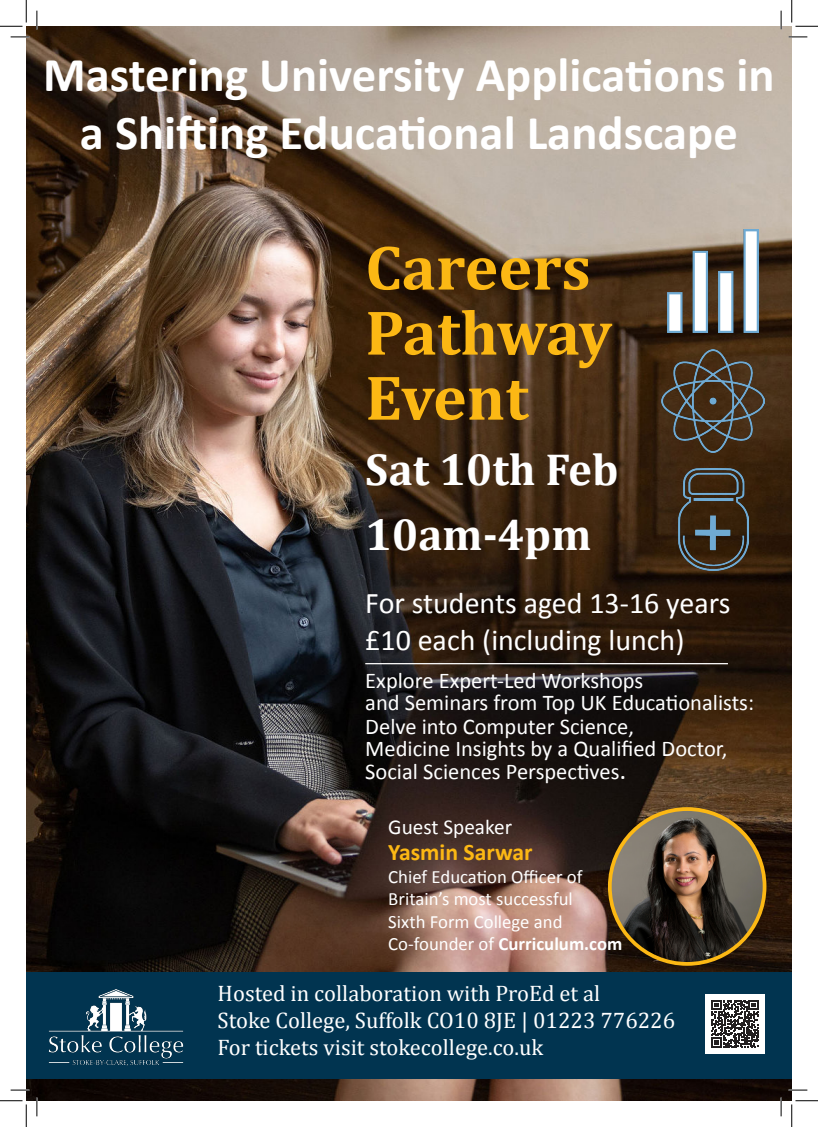
<style>
.page{position:relative;width:818px;height:1127px;background:#fff}
.page>*{position:absolute;margin:0;border:0;box-sizing:border-box;transform-origin:0 0}
.t1{font:700 63.75px "Cambria";color:#fcb814}
.t2{font:700 63.75px "Cambria";letter-spacing:-.02em;color:#fcb814}
.t3{font:700 48.75px/58.5px "Calibri";color:#fff;text-align:center}
.t4{font:700 45px "Cambria";color:#fff}
.t5{font:30px "Calibri";color:#fff}
.t6{font:700 23.75px "Calibri";color:#fcb814}
.t7{font:22.5px "Calibri";color:#fff}
.t8{font:22.5px "Cambria";color:#fff}
.t9{font:21.25px "Calibri";color:#fff}
.t10{font:18.75px/22.5px "Calibri";color:#fff}
.t11{font:700 18.75px "Calibri";color:#fff}
.s1{font-size:27.5px}
.s2{font-weight:400}
</style>
<div class="page">
<img style="left:26px;top:26px;width:766px;height:1074px">
<div style="left:26px;top:971px;width:766px;height:106px;background:#013450"></div>
<img style="left:48px;top:989px;width:136px;height:77px">
<img style="left:610px;top:808px;width:154px;height:155px;border-radius:77px">
<div style="left:608px;top:807px;width:158px;height:158px;border:4px solid #fcb814;border-radius:50%"></div>
<div style="left:705px;top:994px;width:59px;height:59px;background:#fff"></div>
<svg style="left:711px;top:1000px;width:48px;height:47px"></svg>
<hr style="left:365px;top:663px;width:363px;height:1px;background:#fff">
<img style="left:668px;top:229px;width:90px;height:103px">
<img style="left:662px;top:349px;width:102px;height:103px">
<img style="left:678px;top:469px;width:70px;height:101px">
<svg style="left:11px;top:36px;width:18px;height:2px"></svg>
<svg style="left:788px;top:36px;width:19px;height:2px"></svg>
<svg style="left:11px;top:1088px;width:18px;height:2px"></svg>
<svg style="left:788px;top:1088px;width:19px;height:2px"></svg>
<svg style="left:36px;top:11px;width:2px;height:18px"></svg>
<svg style="left:36px;top:1097px;width:2px;height:18px"></svg>
<svg style="left:780px;top:11px;width:2px;height:18px"></svg>
<svg style="left:780px;top:1097px;width:2px;height:18px"></svg>
<svg style="left:0;top:0;width:27px;height:27px"></svg>
<svg style="left:0;top:1100px;width:27px;height:26px"></svg>
<svg style="left:791px;top:0;width:27px;height:27px"></svg>
<svg style="left:791px;top:1100px;width:27px;height:26px"></svg>
<p class="t3" style="left:43px;top:43px;width:733px">Mastering University Applications in a Shifting Educational Landscape</p>
<p class="t1" style="left:365px;top:223px;width:227px">Careers</p>
<p class="t2" style="left:365px;top:288px;width:248px">Pathway</p>
<p class="t1" style="left:365px;top:353px;width:165px">Event</p>
<p class="t4" style="left:365px;top:437px;width:255px">Sat 10th Feb</p>
<p class="t4" style="left:365px;top:502px;width:228px">10am-4pm</p>
<p class="t5" style="left:365px;top:581px;width:367px">For students aged 13-16 years</p>
<p class="t5" style="left:365px;top:619px;width:321px">£10 each (including lunch)</p>
<p class="t7" style="left:365px;top:664px;width:280px">Explore Expert-Led Workshops</p>
<p class="t7" style="left:365px;top:687px;width:390px">and Seminars from Top UK Educationalists:</p>
<p class="t7" style="left:365px;top:710px;width:270px">Delve into Computer Science,</p>
<p class="t7" style="left:365px;top:733px;width:364px">Medicine Insights by a Qualified Doctor,</p>
<p class="t7" style="left:365px;top:755px;width:263px">Social Sciences Perspectives<span class="s1">.</span></p>
<p class="t9" style="left:388px;top:812px;width:125px">Guest Speaker</p>
<p class="t6" style="left:388px;top:835px;width:146px">Yasmin Sarwar</p>
<p class="t10" style="left:388px;top:864px;width:196px">Chief Education Officer of<br>Britain’s most successful</p>
<p class="t10" style="left:388px;top:909px;width:176px">Sixth Form College and</p>
<p class="t11" style="left:388px;top:930px;width:236px"><span class="s2">Co-founder of</span> Curriculum.com</p>
<p class="t8" style="left:218px;top:979px;width:384px">Hosted in collaboration with ProEd et al</p>
<p class="t8" style="left:218px;top:1006px;width:459px">Stoke College, Suffolk CO10 8JE | 01223 776226</p>
<p class="t8" style="left:218px;top:1033px;width:327px">For tickets visit stokecollege.co.uk</p>
</div>
